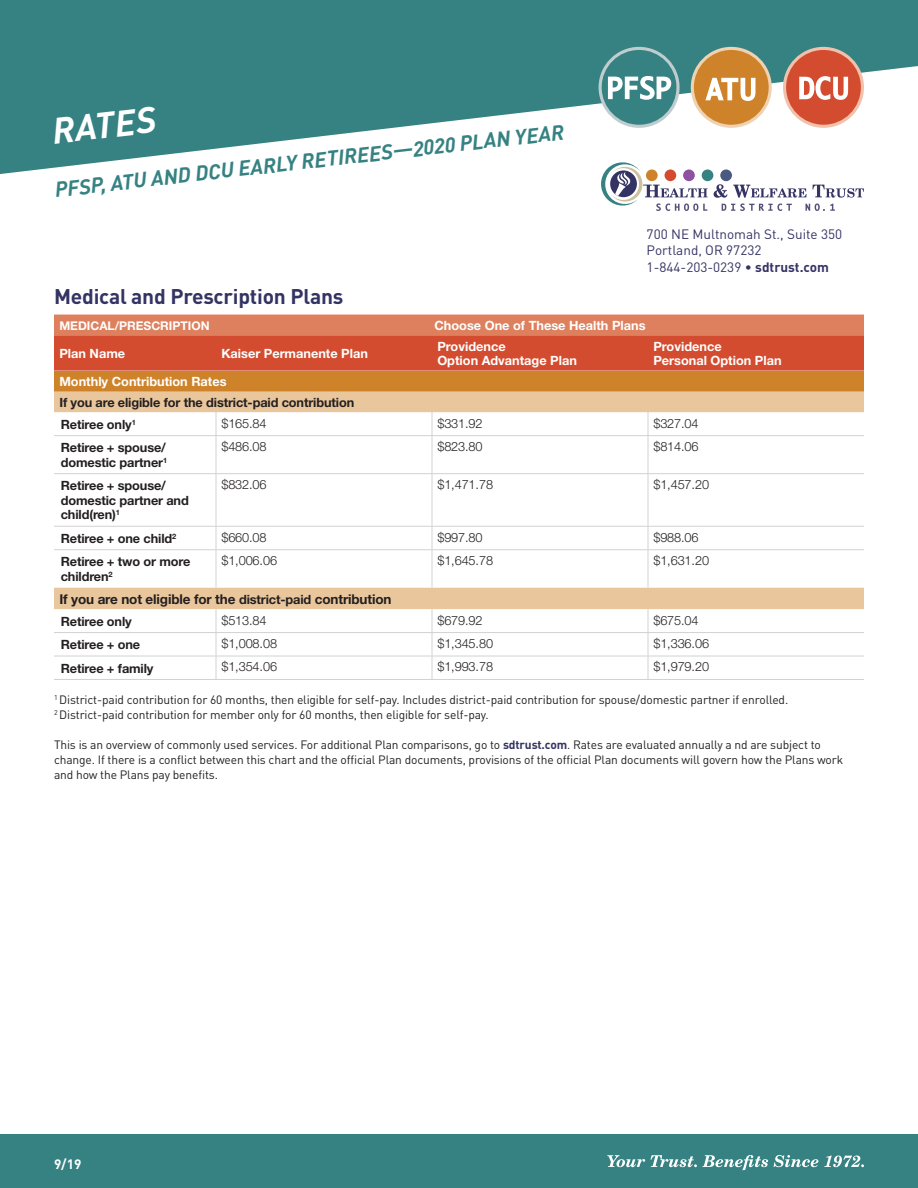
<style>
.page{position:relative;width:918px;height:1188px;background:#fff}
.page>*{position:absolute;margin:0;border:0;box-sizing:border-box;transform-origin:0 0}
.t1{font:italic 700 36px "DINOT";color:#fff}
.t2{font:italic 700 21px "DINOT";color:#368283}
.subhead_3{font:700 21px "DINOT";letter-spacing:-.01em;color:#343464}
.t3{font:13.5px/16.2px "DINOT";color:#343464}
.Table_Text_Bold{font:700 13.5px "Helvetica Neue";letter-spacing:-.01em;color:#231f20}
.t4{font:700 13.5px "DINOT";color:#fff}
.Table_Text_Bold-2{font:700 12.75px/14.5px "Helvetica Neue";letter-spacing:-.01em;color:#231f20}
.Table_Text{font:300 12.75px "Helvetica Neue";letter-spacing:-.01em;color:#231f20}
.Table_Text_Bold_Reve{font:700 12.75px/14.5px "Helvetica Neue";color:#fff}
.text_8_10_note{font:12px/15px "DINOT";letter-spacing:-.01em;color:#231f20}
.Table_Text_Bold_Reve-2{font:700 12px "Helvetica Neue";color:#fff}
.s1{font-weight:700}
.s2{font-size:12.75px}
.s3{font-weight:700;color:#343464}
</style>
<div class="page">
<svg style="left:0;top:0;width:918px;height:174px;fill:#368283"></svg>
<div style="left:0;top:1134px;width:918px;height:54px;background:#368283"></div>
<svg style="left:607px;top:1155px;width:257px;height:15px"></svg>
<svg style="left:783px;top:47px;width:81px;height:81px"></svg>
<div style="left:786px;top:50px;width:75px;height:75px;background:#d34c2f;border-radius:50%"></div>
<svg style="left:799px;top:76px;width:49px;height:24px"></svg>
<svg style="left:599px;top:47px;width:81px;height:81px"></svg>
<div style="left:602px;top:50px;width:74px;height:75px;background:#368283;border-radius:50%"></div>
<svg style="left:608px;top:76px;width:63px;height:24px"></svg>
<svg style="left:691px;top:47px;width:81px;height:81px"></svg>
<div style="left:694px;top:50px;width:75px;height:75px;background:#ce832b;border-radius:50%"></div>
<svg style="left:705px;top:78px;width:50px;height:23px"></svg>
<svg style="left:714px;top:184px;width:150px;height:27px"></svg>
<svg style="left:599px;top:160px;width:109px;height:51px"></svg>
<div style="left:646px;top:169px;width:12px;height:12px;background:#ce832b;border-radius:50%"></div>
<div style="left:702px;top:169px;width:11px;height:12px;background:#368283;border-radius:50%"></div>
<div style="left:720px;top:169px;width:12px;height:12px;background:#4a5980;border-radius:50%"></div>
<div style="left:683px;top:169px;width:12px;height:12px;background:#8e52a1;border-radius:50%"></div>
<div style="left:665px;top:169px;width:11px;height:12px;background:#d34c2f;border-radius:50%"></div>
<svg style="left:54px;top:315px;width:810px;height:56px;background:#d76041"></svg>
<div style="left:54px;top:371px;width:810px;height:20px;background:#ce832b"></div>
<svg style="left:54px;top:391px;width:810px;height:218px"></svg>
<svg style="left:432px;top:412px;width:1px;height:23px"></svg>
<svg style="left:648px;top:412px;width:1px;height:23px"></svg>
<hr style="left:54px;top:435px;width:162px;height:1px;background:#d1d2d4">
<hr style="left:216px;top:435px;width:216px;height:1px;background:#d1d2d4">
<hr style="left:432px;top:435px;width:216px;height:1px;background:#d1d2d4">
<hr style="left:432px;top:436px;width:1px;height:37px;background:#d1d2d4">
<hr style="left:648px;top:435px;width:216px;height:1px;background:#d1d2d4">
<hr style="left:648px;top:436px;width:1px;height:37px;background:#d1d2d4">
<hr style="left:54px;top:473px;width:162px;height:1px;background:#d1d2d4">
<hr style="left:216px;top:473px;width:216px;height:1px;background:#d1d2d4">
<hr style="left:432px;top:473px;width:216px;height:1px;background:#d1d2d4">
<hr style="left:432px;top:474px;width:1px;height:52px;background:#d1d2d4">
<hr style="left:648px;top:473px;width:216px;height:1px;background:#d1d2d4">
<hr style="left:648px;top:474px;width:1px;height:52px;background:#d1d2d4">
<hr style="left:54px;top:526px;width:162px;height:1px;background:#d1d2d4">
<hr style="left:216px;top:526px;width:216px;height:1px;background:#d1d2d4">
<hr style="left:432px;top:526px;width:216px;height:1px;background:#d1d2d4">
<svg style="left:432px;top:527px;width:1px;height:22px"></svg>
<hr style="left:648px;top:526px;width:216px;height:1px;background:#d1d2d4">
<svg style="left:648px;top:527px;width:1px;height:22px"></svg>
<hr style="left:54px;top:549px;width:162px;height:1px;background:#d1d2d4">
<hr style="left:216px;top:549px;width:216px;height:1px;background:#d1d2d4">
<hr style="left:432px;top:549px;width:216px;height:1px;background:#d1d2d4">
<hr style="left:432px;top:550px;width:1px;height:38px;background:#d1d2d4">
<hr style="left:648px;top:549px;width:216px;height:1px;background:#d1d2d4">
<hr style="left:648px;top:550px;width:1px;height:38px;background:#d1d2d4">
<hr style="left:54px;top:632px;width:162px;height:1px;background:#d1d2d4">
<hr style="left:216px;top:632px;width:216px;height:1px;background:#d1d2d4">
<hr style="left:432px;top:632px;width:216px;height:1px;background:#d1d2d4">
<hr style="left:648px;top:632px;width:216px;height:1px;background:#d1d2d4">
<hr style="left:54px;top:656px;width:162px;height:1px;background:#d1d2d4">
<hr style="left:216px;top:656px;width:216px;height:1px;background:#d1d2d4">
<hr style="left:432px;top:656px;width:216px;height:1px;background:#d1d2d4">
<svg style="left:432px;top:609px;width:1px;height:70px"></svg>
<hr style="left:648px;top:656px;width:216px;height:1px;background:#d1d2d4">
<svg style="left:648px;top:609px;width:1px;height:70px"></svg>
<hr style="left:54px;top:679px;width:162px;height:1px;background:#d1d2d4">
<svg style="left:216px;top:412px;width:1px;height:23px"></svg>
<hr style="left:216px;top:436px;width:1px;height:37px;background:#d1d2d4">
<hr style="left:216px;top:474px;width:1px;height:52px;background:#d1d2d4">
<svg style="left:216px;top:527px;width:1px;height:22px"></svg>
<hr style="left:216px;top:550px;width:1px;height:38px;background:#d1d2d4">
<svg style="left:216px;top:609px;width:1px;height:70px"></svg>
<hr style="left:216px;top:679px;width:216px;height:1px;background:#d1d2d4">
<hr style="left:432px;top:679px;width:216px;height:1px;background:#d1d2d4">
<hr style="left:648px;top:679px;width:216px;height:1px;background:#d1d2d4">
<h1 class="t1" style="left:49px;top:108px;width:106px;rotate:-7deg">RATES</h1>
<h2 class="t2" style="left:53px;top:174px;width:514px;rotate:-6deg">PFSP, ATU AND DCU EARLY RETIREES—2020 PLAN YEAR</h2>
<p class="t3" style="left:647px;top:226px;width:197px">700 NE Multnomah St., Suite 350<br>Portland, OR 97232</p>
<p class="t3" style="left:647px;top:258px;width:184px">1-844-203-0239 • <span class="s1">sdtrust.com</span></p>
<p class="subhead_3" style="left:54px;top:283px;width:291px">Medical and Prescription Plans</p>
<p class="Table_Text_Bold_Reve-2" style="left:59px;top:318px;width:152px">MEDICAL/PRESCRIPTION</p>
<p class="Table_Text_Bold_Reve" style="left:434px;top:318px;width:213px">Choose One of These Health Plans</p>
<p class="Table_Text_Bold_Reve" style="left:59px;top:346px;width:67px">Plan Name</p>
<p class="Table_Text_Bold_Reve" style="left:221px;top:346px;width:148px">Kaiser Permanente Plan</p>
<p class="Table_Text_Bold_Reve" style="left:437px;top:339px;width:141px">Providence<br>Option Advantage Plan</p>
<p class="Table_Text_Bold_Reve" style="left:653px;top:339px;width:130px">Providence<br>Personal Option Plan</p>
<p class="Table_Text_Bold_Reve" style="left:59px;top:374px;width:169px">Monthly Contribution Rates</p>
<p class="Table_Text_Bold-2" style="left:59px;top:395px;width:296px">If you are eligible for the district-paid contribution</p>
<p class="Table_Text_Bold-2" style="left:61px;top:417px;width:77px">Retiree only<sup>1</sup></p>
<p class="Table_Text" style="left:221px;top:415px;width:47px">$165.84</p>
<p class="Table_Text" style="left:437px;top:415px;width:47px">$331.92</p>
<p class="Table_Text" style="left:653px;top:415px;width:47px">$327.04</p>
<p class="Table_Text_Bold-2" style="left:61px;top:440px;width:108px">Retiree + spouse/ domestic partner<sup>1</sup></p>
<p class="Table_Text" style="left:221px;top:439px;width:47px">$486.08</p>
<p class="Table_Text" style="left:437px;top:439px;width:47px">$823.80</p>
<p class="Table_Text" style="left:653px;top:439px;width:47px">$814.06</p>
<p class="Table_Text_Bold-2" style="left:61px;top:478px;width:130px">Retiree + spouse/ domestic partner and child(ren)<sup>1</sup></p>
<p class="Table_Text" style="left:221px;top:477px;width:47px">$832.06</p>
<p class="Table_Text" style="left:437px;top:477px;width:57px">$1,471.78</p>
<p class="Table_Text" style="left:653px;top:477px;width:57px">$1,457.20</p>
<p class="Table_Text_Bold-2" style="left:61px;top:531px;width:117px">Retiree + one child<sup>2</sup></p>
<p class="Table_Text" style="left:221px;top:529px;width:47px">$660.08</p>
<p class="Table_Text" style="left:437px;top:529px;width:47px">$997.80</p>
<p class="Table_Text" style="left:653px;top:529px;width:47px">$988.06</p>
<p class="Table_Text_Bold-2" style="left:61px;top:554px;width:131px">Retiree + two or more children<sup>2</sup></p>
<p class="Table_Text" style="left:221px;top:553px;width:57px">$1,006.06</p>
<p class="Table_Text" style="left:437px;top:553px;width:57px">$1,645.78</p>
<p class="Table_Text" style="left:653px;top:553px;width:57px">$1,631.20</p>
<p class="Table_Text_Bold" style="left:59px;top:591px;width:334px">If you are not eligible for the <span class="s2">district-paid</span> contribution</p>
<p class="Table_Text_Bold-2" style="left:61px;top:614px;width:73px">Retiree only</p>
<p class="Table_Text" style="left:221px;top:612px;width:47px">$513.84</p>
<p class="Table_Text" style="left:437px;top:612px;width:47px">$679.92</p>
<p class="Table_Text" style="left:653px;top:612px;width:47px">$675.04</p>
<p class="Table_Text_Bold-2" style="left:61px;top:637px;width:81px">Retiree + one</p>
<p class="Table_Text" style="left:221px;top:636px;width:57px">$1,008.08</p>
<p class="Table_Text" style="left:437px;top:636px;width:57px">$1,345.80</p>
<p class="Table_Text" style="left:653px;top:636px;width:57px">$1,336.06</p>
<p class="Table_Text_Bold-2" style="left:61px;top:661px;width:94px">Retiree + family</p>
<p class="Table_Text" style="left:221px;top:659px;width:57px">$1,354.06</p>
<p class="Table_Text" style="left:437px;top:659px;width:57px">$1,993.78</p>
<p class="Table_Text" style="left:653px;top:659px;width:57px">$1,979.20</p>
<p class="text_8_10_note" style="left:54px;top:692px;width:736px"><sup>1</sup> District-paid contribution for 60 months, then eligible for self-pay. Includes district-paid contribution for spouse/domestic partner if enrolled.</p>
<p class="text_8_10_note" style="left:54px;top:707px;width:436px"><sup>2</sup> District-paid contribution for member only for 60 months, then eligible for self-pay.</p>
<p class="text_8_10_note" style="left:54px;top:737px;width:791px">This is an overview of commonly used services. For additional Plan comparisons, go to <span class="s3">sdtrust.com</span>. Rates are evaluated annually a nd are subject to change. If there is a conflict between this chart and the official Plan documents, provisions of the official Plan documents will govern how the Plans work and how the Plans pay benefits.</p>
<p class="t4" style="left:54px;top:1155px;width:29px">9/19</p>
</div>
